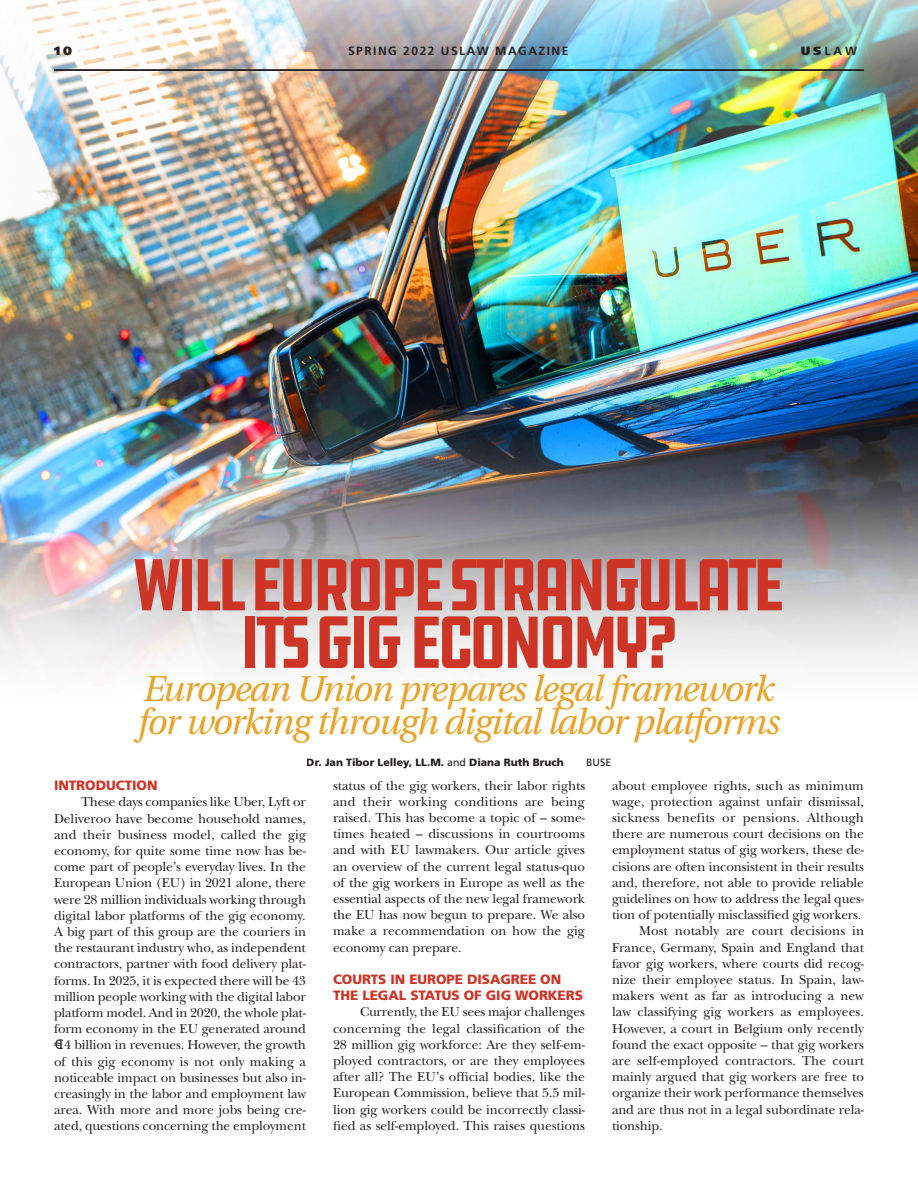
<style>
.page{position:relative;width:918px;height:1188px;background:#fff}
.page>*{position:absolute;margin:0;border:0;box-sizing:border-box;transform-origin:0 0}
.HEADLINE_DDC{font:condensed 75.75px "DDC Hardware";letter-spacing:-.08em;color:#cd3527}
.HEADLINE_UTOPIA{font:italic 36px "Utopia";letter-spacing:-.035em;color:#eaa227}
.BODY{font:13.5px/16.2px "New Baskerville";letter-spacing:-.01em;color:#231f20;text-align:justify}
.subhead_3{font:900 13.5px/16.2px "Frutiger";letter-spacing:-.005em;color:#cd3527}
.t1{font:700 12px "Frutiger";letter-spacing:.125em;color:#231f20}
.t2{font:900 12px "Frutiger";color:#231f20}
.t3{font:900 10.5px "Frutiger";color:#231f20}
.t4{font:10.5px "Frutiger";color:#231f20}
.s1{font-weight:900}
.s2{font-weight:400}
</style>
<div class="page">
<img style="left:0;top:0;width:918px;height:676px">
<hr style="left:54px;top:69px;width:810px;height:2px;background:#231f20">
<p class="t2" style="left:54px;top:43px;width:20px">10</p>
<p class="t1" style="left:348px;top:44px;width:222px">SPRING 2022 USLAW MAGAZINE</p>
<p class="t1" style="left:801px;top:44px;width:58px"><span class="s1">US</span>LAW</p>
<p class="HEADLINE_DDC" style="left:132px;top:539px;width:655px">WILL EUROPE STRANGULATE</p>
<p class="HEADLINE_DDC" style="left:239px;top:596px;width:441px">ITS GIG ECONOMY?</p>
<p class="HEADLINE_UTOPIA" style="left:143px;top:669px;width:633px">European Union prepares legal framework</p>
<p class="HEADLINE_UTOPIA" style="left:138px;top:702px;width:644px">for working through digital labor platforms</p>
<p class="t3" style="left:307px;top:756px;width:259px">Dr. Jan Tibor Lelley, LL.M. <span class="s2">and</span> Diana Ruth Bruch</p>
<p class="t4" style="left:586px;top:757px;width:27px">BUSE</p>
<p class="subhead_3" style="left:54px;top:777px;width:105px">INTRODUCTION</p>
<p class="BODY" style="left:54px;top:794px;width:254px;text-indent:27px">These days companies like Uber, Lyft or Deliveroo have become household names, and their business model, called the gig economy, for quite some time now has be&shy;come part of people’s everyday lives. In the European Union (EU) in 2021 alone, there were 28 million individuals working through digital labor platforms of the gig economy.<br>A big part of this group are the couriers in the restaurant industry who, as independent contractors, partner with food delivery plat&shy;forms. In 2025, it is expected there will be 43 million people working with the digital labor platform model. And in 2020, the whole plat&shy;form economy in the EU generated around €14 billion in revenues. However, the growth of this gig economy is not only making a noticeable impact on businesses but also in&shy;creasingly in the labor and employment law area. With more and more jobs being cre&shy;ated, questions concerning the employment</p>
<p class="BODY" style="left:333px;top:777px;width:254px">status of the gig workers, their labor rights and their working conditions are being raised. This has become a topic of – some&shy;times heated – discussions in courtrooms and with EU lawmakers. Our article gives an overview of the current legal status-quo of the gig workers in Europe as well as the essential aspects of the new legal framework the EU has now begun to prepare. We also make a recommendation on how the gig economy can prepare.</p>
<p class="subhead_3" style="left:333px;top:971px;width:252px">COURTS IN EUROPE DISAGREE ON<br>THE LEGAL STATUS OF GIG WORKERS</p>
<p class="BODY" style="left:333px;top:1004px;width:254px;text-indent:27px">Currently, the EU sees major challenges concerning the legal classification of the 28 million gig workforce: Are they self-em&shy;ployed contractors, or are they employees after all? The EU’s official bodies, like the European Commission, believe that 5.5 mil&shy;lion gig workers could be incorrectly classi&shy;fied as self-employed. This raises questions</p>
<p class="BODY" style="left:612px;top:777px;width:254px">about employee rights, such as minimum wage, protection against unfair dismissal, sickness benefits or pensions. Although there are numerous court decisions on the employment status of gig workers, these de&shy;cisions are often inconsistent in their results and, therefore, not able to provide reliable guidelines on how to address the legal ques&shy;tion of potentially misclassified gig workers.</p>
<p class="BODY" style="left:612px;top:923px;width:254px;text-indent:27px">Most notably are court decisions in France, Germany, Spain and England that favor gig workers, where courts did recog&shy;nize their employee status. In Spain, law&shy;makers went as far as introducing a new law classifying gig workers as employees.<br>However, a court in Belgium only recently found the exact opposite – that gig workers are self-employed contractors. The court mainly argued that gig workers are free to organize their work performance themselves and are thus not in a legal subordinate rela&shy;tionship.</p>
</div>
